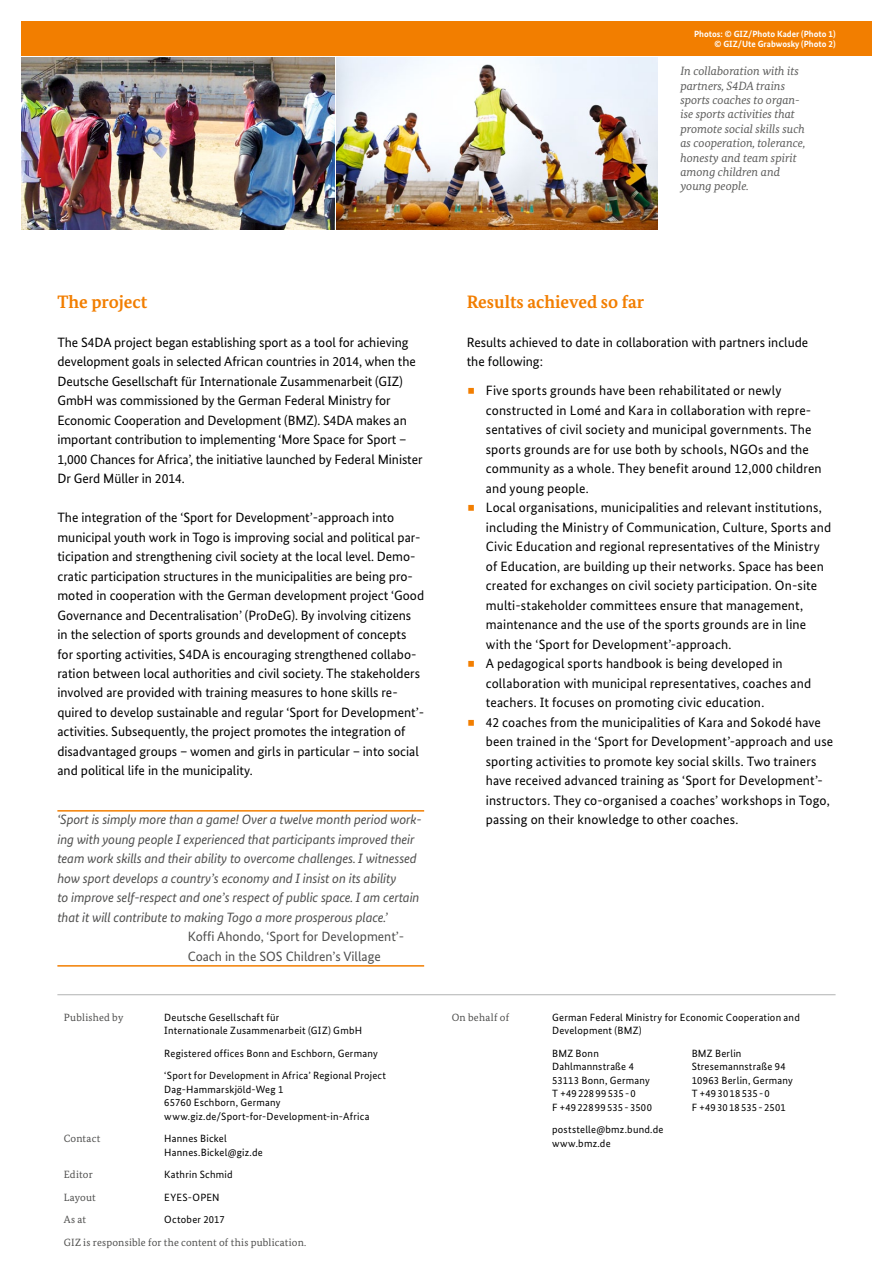
<style>
.page{position:relative;width:893px;height:1263px;background:#fff}
.page>*{position:absolute;margin:0;border:0;box-sizing:border-box;transform-origin:0 0}
.t1{font:700 18px "Bundes Serif";color:#f27e00}
.t2{font:13.5px/19.5px "Bundes Sans";color:#000}
.t3{font:italic 13.5px/19.5px "Bundes Sans";letter-spacing:-.01em;color:#4e4e4d}
.t4{font:13.5px/19.5px "Bundes Sans";color:#4e4e4d}
.t5{font:italic 12px/14.4px "Bundes Serif";color:#5b5b5a}
.t6{font:10.5px/13.5px "Bundes Sans";letter-spacing:.02em;color:#000}
.t7{font:10.5px "Bundes Serif";letter-spacing:.02em;color:#4e4e4d}
.t8{font:700 9px/10.8px "Bundes Sans";color:#fff;text-align:right}
</style>
<div class="page">
<hr style="left:57px;top:810px;width:367px;height:1px;background:#f27e00">
<hr style="left:57px;top:965px;width:367px;height:2px;background:#f27e00">
<div style="left:21px;top:21px;width:851px;height:34px;background:#f27e00"></div>
<img style="left:21px;top:57px;width:314px;height:173px">
<img style="left:337px;top:57px;width:321px;height:173px">
<hr style="left:57px;top:994px;width:779px;height:1px;background:#b1b2b2">
<p class="t8" style="left:694px;top:28px;width:143px">Photos: © GIZ/Photo Kader (Photo 1) © GIZ/Ute Grabwosky (Photo 2)</p>
<p class="t5" style="left:680px;top:64px;width:127px">In collaboration with its partners, S4DA trains sports coaches to organ&shy;ise sports activities that promote social skills such as cooperation, tolerance, honesty and team spirit among children and young people.</p>
<h1 class="t1" style="left:57px;top:290px;width:91px">The project</h1>
<p class="t2" style="left:57px;top:332px;width:367px">The S4DA project began establishing sport as a tool for achieving development goals in selected African countries in 2014, when the Deutsche Gesellschaft für Internationale Zusammenarbeit (GIZ)<br>GmbH was commissioned by the German Federal Ministry for Economic Cooperation and Development (BMZ). S4DA makes an important contribution to implementing ‘More Space for Sport – 1,000 Chances for Africa’, the initiative launched by Federal Minister Dr Gerd Müller in 2014.</p>
<p class="t2" style="left:57px;top:507px;width:368px">The integration of the ‘Sport for Development’-approach into municipal youth work in Togo is improving social and political par&shy;ticipation and strengthening civil society at the local level. Demo&shy;cratic participation structures in the municipalities are being pro&shy;moted in cooperation with the German development project ‘Good Governance and Decentralisation’ (ProDeG). By involving citizens in the selection of sports grounds and development of concepts for sporting activities, S4DA is encouraging strengthened collabo&shy;ration between local authorities and civil society. The stakeholders involved are provided with training measures to hone skills re&shy;quired to develop sustainable and regular ‘Sport for Development’- activities. Subsequently, the project promotes the integration of disadvantaged groups – women and girls in particular – into social and political life in the municipality.</p>
<p class="t3" style="left:57px;top:810px;width:366px">‘Sport is simply more than a game! Over a twelve month period work&shy;ing with young people I experienced that participants improved their team work skills and their ability to overcome challenges. I witnessed how sport develops a country’s economy and I insist on its ability<br>to improve self-respect and one’s respect of public space. I am certain that it will contribute to making Togo a more prosperous place.’</p>
<p class="t4" style="left:188px;top:927px;width:218px">Koffi Ahondo, ‘Sport for Development’-<br>Coach in the SOS Children’s Village</p>
<p class="t7" style="left:64px;top:1011px;width:61px">Published by</p>
<p class="t6" style="left:164px;top:1010px;width:199px">Deutsche Gesellschaft für<br>Internationale Zusammenarbeit (GIZ) GmbH</p>
<p class="t6" style="left:164px;top:1042px;width:223px;line-height:22.5px">Registered offices Bonn and Eschborn, Germany ‘Sport for Development in Africa’ Regional Project</p>
<p class="t6" style="left:164px;top:1082px;width:207px">Dag-Hammarskjöld-Weg 1<br>65760 Eschborn, Germany www.giz.de/Sport-for-Development-in-Africa</p>
<p class="t7" style="left:64px;top:1132px;width:38px">Contact</p>
<p class="t6" style="left:164px;top:1132px;width:100px">Hannes Bickel<br>Hannes.Bickel@giz.de</p>
<p class="t7" style="left:64px;top:1168px;width:31px">Editor</p>
<p class="t6" style="left:164px;top:1168px;width:70px">Kathrin Schmid</p>
<p class="t7" style="left:64px;top:1191px;width:33px">Layout</p>
<p class="t6" style="left:164px;top:1190px;width:57px">EYES-OPEN</p>
<p class="t7" style="left:64px;top:1213px;width:24px">As at</p>
<p class="t6" style="left:164px;top:1213px;width:62px">October 2017</p>
<p class="t7" style="left:64px;top:1236px;width:244px">GIZ is responsible for the content of this publication.</p>
<h1 class="t1" style="left:467px;top:290px;width:179px">Results achieved so far</h1>
<p class="t2" style="left:467px;top:332px;width:343px">Results achieved to date in collaboration with partners include the following:</p>
<p class="t2" style="left:486px;top:381px;width:349px">Five sports grounds have been rehabilitated or newly constructed in Lomé and Kara in collaboration with repre&shy;sentatives of civil society and municipal governments. The sports grounds are for use both by schools, NGOs and the community as a whole. They benefit around 12,000 children and young people.<br>Local organisations, municipalities and relevant institutions, including the Ministry of Communication, Culture, Sports and Civic Education and regional representatives of the Ministry of Education, are building up their networks. Space has been created for exchanges on civil society participation. On-site multi-stakeholder committees ensure that management, maintenance and the use of the sports grounds are in line with the ‘Sport for Development’-approach.<br>A pedagogical sports handbook is being developed in collaboration with municipal representatives, coaches and teachers. It focuses on promoting civic education.<br>42 coaches from the municipalities of Kara and Sokodé have been trained in the ‘Sport for Development’-approach and use sporting activities to promote key social skills. Two trainers have received advanced training as ‘Sport for Development’- instructors. They co-organised a coaches’ workshops in Togo, passing on their knowledge to other coaches.</p>
<p class="t7" style="left:452px;top:1011px;width:59px">On behalf of</p>
<p class="t6" style="left:552px;top:1010px;width:249px">German Federal Ministry for Economic Cooperation and<br>Development (BMZ)</p>
<p class="t6" style="left:552px;top:1046px;width:48px">BMZ Bonn</p>
<p class="t6" style="left:692px;top:1046px;width:51px">BMZ Berlin</p>
<p class="t6" style="left:552px;top:1060px;width:83px">Dahlmannstraße 4</p>
<p class="t6" style="left:692px;top:1060px;width:96px">Stresemannstraße 94</p>
<p class="t6" style="left:552px;top:1073px;width:99px">53113 Bonn, Germany</p>
<p class="t6" style="left:692px;top:1073px;width:103px">10963 Berlin, Germany</p>
<p class="t6" style="left:552px;top:1087px;width:85px">T +4922899535-0</p>
<p class="t6" style="left:692px;top:1087px;width:80px">T +493018535-0</p>
<p class="t6" style="left:552px;top:1100px;width:101px">F +4922899535-3500</p>
<p class="t6" style="left:692px;top:1100px;width:96px">F +493018535-2501</p>
<p class="t6" style="left:552px;top:1123px;width:113px">poststelle@bmz.bund.de www.bmz.de</p>
</div>
